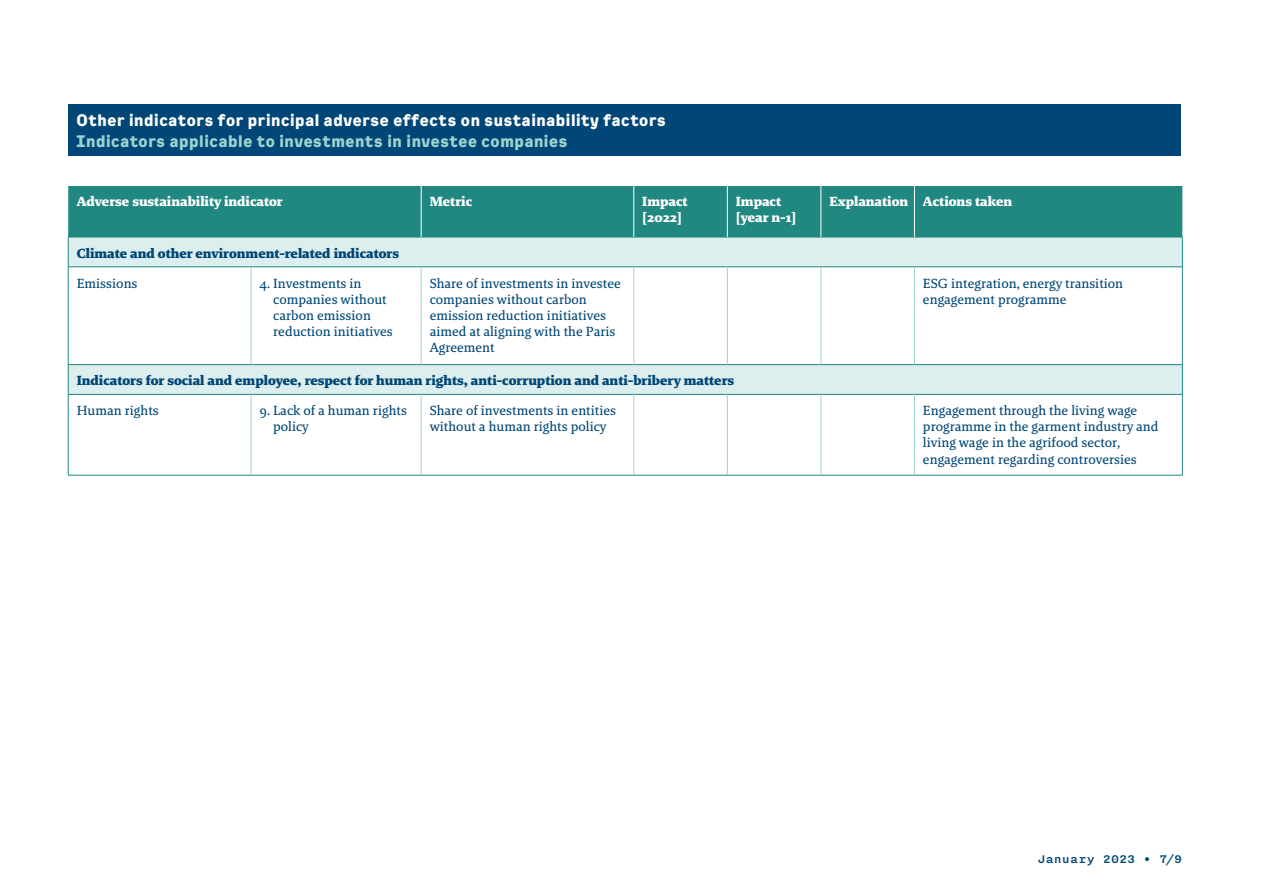
<style>
.page{position:relative;width:1263px;height:893px;background:#fff}
.page>*{position:absolute;margin:0;border:0;box-sizing:border-box;transform-origin:0 0}
.t1{font:700 16.5px "Kade";letter-spacing:.04em;color:#fff}
.t2{font:700 16.5px "Kade";letter-spacing:.035em;color:#9dd3cf}
._5__Lopend{font:13.5px/16.2px "Brando Text";color:#004676}
._5__Lopend-2{font:900 13.5px "Brando";color:#004676}
._5__Lopend-3{font:900 13.5px/16.2px "Brando";color:#fff}
.t3{font:500 13.5px "Nitti";color:#004676}
</style>
<div class="page">
<div style="left:68px;top:186px;width:1114px;height:51px;background:#218781"></div>
<div style="left:69px;top:238px;width:1113px;height:29px;background:#dceeed"></div>
<svg style="left:69px;top:268px;width:1113px;height:207px"></svg>
<hr style="left:68px;top:237px;width:183px;height:1px;background:#218781">
<hr style="left:68px;top:237px;width:1px;height:30px;background:#218781">
<hr style="left:251px;top:237px;width:170px;height:1px;background:#218781">
<hr style="left:421px;top:237px;width:213px;height:1px;background:#218781">
<hr style="left:634px;top:237px;width:93px;height:1px;background:#218781">
<hr style="left:727px;top:237px;width:94px;height:1px;background:#218781">
<hr style="left:821px;top:237px;width:93px;height:1px;background:#218781">
<hr style="left:914px;top:237px;width:268px;height:1px;background:#218781">
<hr style="left:1182px;top:237px;width:1px;height:30px;background:#218781">
<hr style="left:68px;top:364px;width:183px;height:1px;background:#218781">
<svg style="left:68px;top:365px;width:1px;height:29px"></svg>
<hr style="left:251px;top:364px;width:170px;height:1px;background:#218781">
<hr style="left:421px;top:364px;width:213px;height:1px;background:#218781">
<hr style="left:634px;top:364px;width:93px;height:1px;background:#218781">
<hr style="left:727px;top:364px;width:94px;height:1px;background:#218781">
<hr style="left:821px;top:364px;width:93px;height:1px;background:#218781">
<hr style="left:914px;top:364px;width:268px;height:1px;background:#218781">
<svg style="left:1182px;top:365px;width:1px;height:29px"></svg>
<hr style="left:68px;top:267px;width:183px;height:1px;background:#218781">
<hr style="left:68px;top:267px;width:1px;height:97px;background:#218781">
<hr style="left:68px;top:394px;width:183px;height:1px;background:#218781">
<hr style="left:68px;top:395px;width:1px;height:80px;background:#218781">
<hr style="left:68px;top:475px;width:183px;height:1px;background:#218781">
<hr style="left:251px;top:267px;width:170px;height:1px;background:#218781">
<hr style="left:421px;top:267px;width:213px;height:1px;background:#218781">
<hr style="left:634px;top:267px;width:93px;height:1px;background:#218781">
<hr style="left:727px;top:267px;width:94px;height:1px;background:#218781">
<hr style="left:821px;top:267px;width:93px;height:1px;background:#218781">
<hr style="left:914px;top:267px;width:268px;height:1px;background:#218781">
<hr style="left:1182px;top:267px;width:1px;height:97px;background:#218781">
<hr style="left:251px;top:394px;width:170px;height:1px;background:#218781">
<hr style="left:421px;top:394px;width:213px;height:1px;background:#218781">
<hr style="left:634px;top:394px;width:93px;height:1px;background:#218781">
<hr style="left:727px;top:394px;width:94px;height:1px;background:#218781">
<hr style="left:821px;top:394px;width:93px;height:1px;background:#218781">
<hr style="left:914px;top:394px;width:268px;height:1px;background:#218781">
<hr style="left:1182px;top:395px;width:1px;height:80px;background:#218781">
<hr style="left:251px;top:475px;width:170px;height:1px;background:#218781">
<hr style="left:421px;top:475px;width:213px;height:1px;background:#218781">
<hr style="left:634px;top:475px;width:93px;height:1px;background:#218781">
<hr style="left:727px;top:475px;width:94px;height:1px;background:#218781">
<hr style="left:821px;top:475px;width:93px;height:1px;background:#218781">
<hr style="left:914px;top:475px;width:268px;height:1px;background:#218781">
<hr style="left:421px;top:186px;width:1px;height:51px;background:#fff">
<hr style="left:633px;top:186px;width:1px;height:51px;background:#fff">
<hr style="left:727px;top:186px;width:1px;height:51px;background:#fff">
<hr style="left:821px;top:186px;width:1px;height:51px;background:#fff">
<hr style="left:914px;top:186px;width:1px;height:51px;background:#fff">
<hr style="left:251px;top:267px;width:1px;height:97px;background:#9dd3cf">
<hr style="left:421px;top:267px;width:1px;height:97px;background:#9dd3cf">
<hr style="left:633px;top:267px;width:1px;height:97px;background:#9dd3cf">
<hr style="left:727px;top:267px;width:1px;height:97px;background:#9dd3cf">
<hr style="left:821px;top:267px;width:1px;height:97px;background:#9dd3cf">
<hr style="left:914px;top:267px;width:1px;height:97px;background:#9dd3cf">
<hr style="left:251px;top:395px;width:1px;height:80px;background:#9dd3cf">
<hr style="left:421px;top:395px;width:1px;height:80px;background:#9dd3cf">
<hr style="left:633px;top:395px;width:1px;height:80px;background:#9dd3cf">
<hr style="left:727px;top:395px;width:1px;height:80px;background:#9dd3cf">
<hr style="left:821px;top:395px;width:1px;height:80px;background:#9dd3cf">
<hr style="left:914px;top:395px;width:1px;height:80px;background:#9dd3cf">
<div style="left:68px;top:105px;width:1112px;height:51px;background:#004676"></div>
<p class="t1" style="left:77px;top:110px;width:591px">Other indicators for principal adverse effects on sustainability factors</p>
<p class="t2" style="left:77px;top:131px;width:492px">Indicators applicable to investments in investee companies</p>
<p class="_5__Lopend-3" style="left:77px;top:193px;width:208px">Adverse sustainability indicator</p>
<p class="_5__Lopend-3" style="left:430px;top:193px;width:44px">Metric</p>
<p class="_5__Lopend-3" style="left:642px;top:193px;width:47px">Impact [2022]</p>
<p class="_5__Lopend-3" style="left:736px;top:193px;width:62px">Impact [year n-1]</p>
<p class="_5__Lopend-3" style="left:829px;top:193px;width:80px">Explanation</p>
<p class="_5__Lopend-3" style="left:923px;top:193px;width:91px">Actions taken</p>
<p class="_5__Lopend-2" style="left:77px;top:244px;width:324px">Climate and other environment-related indicators</p>
<p class="_5__Lopend" style="left:77px;top:275px;width:62px">Emissions</p>
<p class="_5__Lopend" style="left:273px;top:275px;width:121px;text-indent:-14px">4. Investments in companies without carbon emission reduction initiatives</p>
<p class="_5__Lopend" style="left:430px;top:275px;width:193px">Share of investments in investee companies without carbon emission reduction initiatives aimed at aligning with the Paris<br>Agreement</p>
<p class="_5__Lopend" style="left:923px;top:275px;width:202px">ESG integration, energy transition engagement programme</p>
<p class="_5__Lopend-2" style="left:77px;top:372px;width:659px">Indicators for social and employee, respect for human rights, anti-corruption and anti-bribery matters</p>
<p class="_5__Lopend" style="left:77px;top:402px;width:84px">Human rights</p>
<p class="_5__Lopend" style="left:273px;top:402px;width:135px;text-indent:-14px">9. Lack of a human rights policy</p>
<p class="_5__Lopend" style="left:430px;top:402px;width:188px">Share of investments in entities without a human rights policy</p>
<p class="_5__Lopend" style="left:923px;top:402px;width:237px">Engagement through the living wage programme in the garment industry and living wage in the agrifood sector, engagement regarding controversies</p>
<p class="t3" style="left:1038px;top:851px;width:146px">January 2023 • 7/9</p>
</div>
